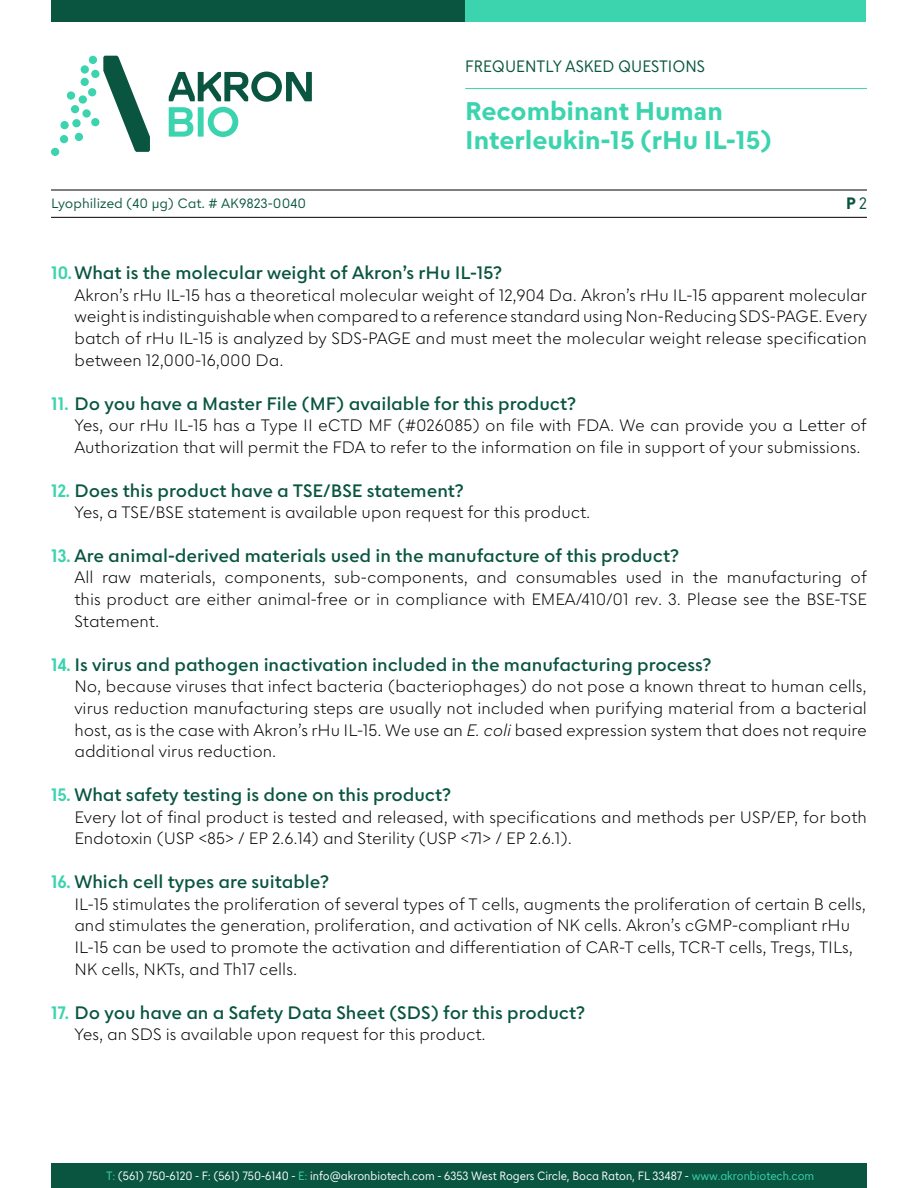
<style>
.page{position:relative;width:918px;height:1188px;background:#fff}
.page>*{position:absolute;margin:0;border:0;box-sizing:border-box;transform-origin:0 0}
.t1{font:700 25.5px/28.5px "Escalatorv 0.15 Text";color:#3bd4ae}
.t2{font:600 18px "Escalatorv 0.16 Text";color:#095540}
.t3{font:300 16.5px/21.8px "Escalatorv 0.16 Text";color:#000;text-align:justify}
.t4{font:16.5px "Escalator B12 Narrow";color:#095540}
.t5{font:700 16.5px "Escalator B12 Narrow";color:#095540}
.t6{font:13.5px "Escalatorv 0.16 Text";color:#095540}
.t7{font:12px "Escalator B12 Narrow";color:#fff}
.s1{font-weight:400}
.s2{font-family:"Escalator B12 Cond";font-weight:700;color:#3bd4ae}
.s3{font-style:italic}
.s4{color:#3bd4ae}
</style>
<div class="page">
<div style="left:452px;top:0;width:414px;height:21px;background:#3bd4ae"></div>
<div style="left:51px;top:0;width:414px;height:21px;background:#095540"></div>
<div style="left:51px;top:1164px;width:816px;height:24px;background:#095540"></div>
<svg style="left:169px;top:72px;width:143px;height:65px"></svg>
<svg style="left:103px;top:56px;width:47px;height:96px"></svg>
<div style="left:89px;top:56px;width:8px;height:8px;background:#3bd4ae;border-radius:50%"></div>
<div style="left:91px;top:70px;width:8px;height:8px;background:#3bd4ae;border-radius:50%"></div>
<div style="left:81px;top:65px;width:8px;height:9px;background:#3bd4ae;border-radius:50%"></div>
<div style="left:81px;top:78px;width:8px;height:8px;background:#3bd4ae;border-radius:50%"></div>
<div style="left:88px;top:88px;width:8px;height:8px;background:#3bd4ae;border-radius:50%"></div>
<div style="left:79px;top:95px;width:8px;height:9px;background:#3bd4ae;border-radius:50%"></div>
<div style="left:67px;top:91px;width:8px;height:9px;background:#3bd4ae;border-radius:50%"></div>
<div style="left:71px;top:105px;width:8px;height:8px;background:#3bd4ae;border-radius:50%"></div>
<div style="left:82px;top:109px;width:9px;height:9px;background:#3bd4ae;border-radius:50%"></div>
<div style="left:91px;top:118px;width:8px;height:8px;background:#3bd4ae;border-radius:50%"></div>
<div style="left:72px;top:119px;width:9px;height:8px;background:#3bd4ae;border-radius:50%"></div>
<div style="left:60px;top:121px;width:9px;height:8px;background:#3bd4ae;border-radius:50%"></div>
<div style="left:60px;top:135px;width:8px;height:8px;background:#3bd4ae;border-radius:50%"></div>
<div style="left:51px;top:148px;width:8px;height:8px;background:#3bd4ae;border-radius:50%"></div>
<div style="left:75px;top:133px;width:8px;height:8px;background:#3bd4ae;border-radius:50%"></div>
<hr style="left:465px;top:88px;width:402px;height:1px;background:#3bd4ae">
<hr style="left:51px;top:190px;width:816px;height:1px;background:#000">
<hr style="left:51px;top:217px;width:816px;height:1px;background:#000">
<p class="t6" style="left:51px;top:195px;width:257px">Lyophilized (40 µg) Cat. # AK9823-0040</p>
<p class="t4" style="left:465px;top:56px;width:241px">FREQUENTLY ASKED QUESTIONS</p>
<h1 class="t1" style="left:465px;top:98px;width:308px">Recombinant Human<br>Interleukin-15 (rHu IL-15)</h1>
<p class="t5" style="left:846px;top:193px;width:22px">P <span class="s1">2</span></p>
<p class="t2" style="left:51px;top:262px;width:453px"><span class="s2">10.</span>What is the molecular weight of Akron’s rHu IL-15?</p>
<p class="t3" style="left:74px;top:284px;width:794px">Akron’s rHu IL-15 has a theoretical molecular weight of 12,904 Da. Akron’s rHu IL-15 apparent molecular weight is indistinguishable when compared to a reference standard using Non-Reducing SDS-PAGE. Every batch of rHu IL-15 is analyzed by SDS-PAGE and must meet the molecular weight release specification between 12,000-16,000 Da.</p>
<p class="t2" style="left:51px;top:392px;width:527px"><span class="s2">11.</span> Do you have a Master File (MF) available for this product?</p>
<p class="t3" style="left:74px;top:414px;width:794px">Yes, our rHu IL-15 has a Type II eCTD MF (#026085) on file with FDA. We can provide you a Letter of<br>Authorization that will permit the FDA to refer to the information on file in support of your submissions.</p>
<p class="t2" style="left:51px;top:479px;width:414px"><span class="s2">12.</span> Does this product have a TSE/BSE statement?</p>
<p class="t3" style="left:74px;top:501px;width:518px">Yes, a TSE/BSE statement is available upon request for this product.</p>
<p class="t2" style="left:51px;top:544px;width:629px"><span class="s2">13.</span> Are animal-derived materials used in the manufacture of this product?</p>
<p class="t3" style="left:74px;top:567px;width:794px">All raw materials, components, sub-components, and consumables used in the manufacturing of this product are either animal-free or in compliance with EMEA/410/01 rev. 3. Please see the BSE-TSE Statement.</p>
<p class="t2" style="left:51px;top:653px;width:662px"><span class="s2">14.</span> Is virus and pathogen inactivation included in the manufacturing process?</p>
<p class="t3" style="left:74px;top:675px;width:794px">No, because viruses that infect bacteria (bacteriophages) do not pose a known threat to human cells, virus reduction manufacturing steps are usually not included when purifying material from a bacterial host, as is the case with Akron’s rHu IL-15. We use an <span class="s3">E. coli</span> based expression system that does not require additional virus reduction.</p>
<p class="t2" style="left:51px;top:784px;width:402px"><span class="s2">15.</span> What safety testing is done on this product?</p>
<p class="t3" style="left:74px;top:806px;width:794px">Every lot of final product is tested and released, with specifications and methods per USP/EP, for both<br>Endotoxin (USP &lt;85&gt; / EP 2.6.14) and Sterility (USP &lt;71&gt; / EP 2.6.1).</p>
<p class="t2" style="left:51px;top:871px;width:280px"><span class="s2">16.</span> Which cell types are suitable?</p>
<p class="t3" style="left:74px;top:893px;width:793px;text-align:left">IL-15 stimulates the proliferation of several types of T cells, augments the proliferation of certain B cells, and stimulates the generation, proliferation, and activation of NK cells. Akron’s cGMP-compliant rHu IL-15 can be used to promote the activation and differentiation of CAR-T cells, TCR-T cells, Tregs, TILs, NK cells, NKTs, and Th17 cells.</p>
<p class="t2" style="left:51px;top:1001px;width:536px"><span class="s2">17.</span> Do you have an a Safety Data Sheet (SDS) for this product?</p>
<p class="t3" style="left:74px;top:1023px;width:413px">Yes, an SDS is available upon request for this product.</p>
<p class="t7" style="left:106px;top:1168px;width:710px"><span class="s4">T:</span> (561) 750-6120 - F: (561) 750-6140 - <span class="s4">E:</span> info@akronbiotech.com - 6353 West Rogers Circle, Boca Raton, FL 33487 - <span class="s4">www.akronbiotech.com</span></p>
</div>
